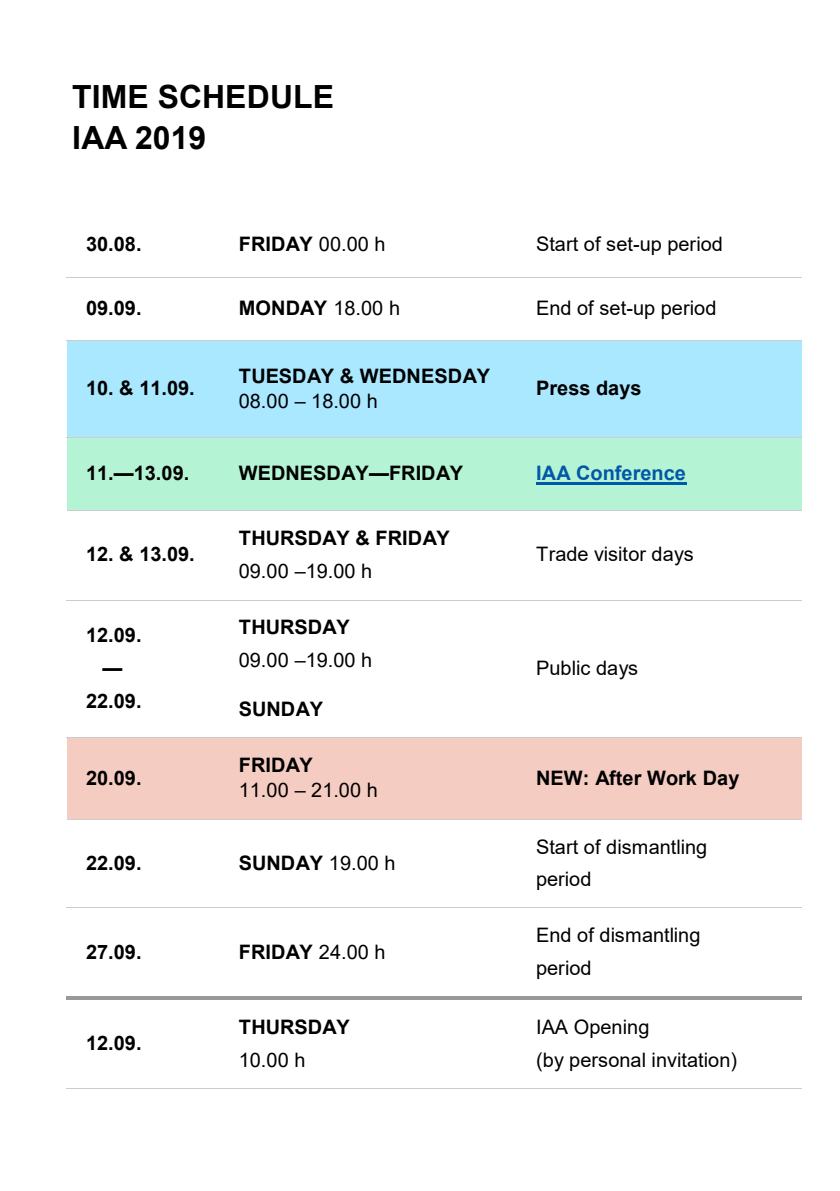
<style>
.page{position:relative;width:840px;height:1191px;background:#fff}
.page>*{position:absolute;margin:0;border:0;box-sizing:border-box;transform-origin:0 0}
.t1{font:700 32px/41.2px "Arial";color:#000}
.t2{font:700 20px/32.6px "Arial";color:#000}
.t3{font:20px/32.6px "Arial";color:#000}
.t4{font:700 20px "Arial";color:#0157a8}
.s1{font-weight:400}
.s2{font-weight:700}
</style>
<div class="page">
<div style="left:67px;top:340px;width:152px;height:97px;background:#a9e8ff"></div>
<div style="left:219px;top:340px;width:297px;height:97px;background:#a9e8ff"></div>
<div style="left:516px;top:340px;width:285px;height:97px;background:#a9e8ff"></div>
<div style="left:67px;top:437px;width:152px;height:73px;background:#b4f4d4"></div>
<div style="left:219px;top:437px;width:297px;height:73px;background:#b4f4d4"></div>
<div style="left:516px;top:437px;width:285px;height:73px;background:#b4f4d4"></div>
<hr style="left:535px;top:482px;width:150px;height:2px;background:#0157a8">
<div style="left:67px;top:737px;width:152px;height:82px;background:#f5ccc2"></div>
<div style="left:219px;top:737px;width:297px;height:82px;background:#f5ccc2"></div>
<div style="left:516px;top:737px;width:285px;height:82px;background:#f5ccc2"></div>
<hr style="left:67px;top:277px;width:734px;height:1px;background:#ccc">
<hr style="left:67px;top:340px;width:734px;height:1px;background:#ccc">
<hr style="left:67px;top:437px;width:734px;height:1px;background:#ccc">
<hr style="left:67px;top:510px;width:152px;height:1px;background:#ccc">
<hr style="left:67px;top:600px;width:734px;height:1px;background:#ccc">
<hr style="left:219px;top:510px;width:297px;height:1px;background:#ccc">
<hr style="left:516px;top:510px;width:285px;height:1px;background:#ccc">
<hr style="left:67px;top:737px;width:734px;height:1px;background:#ccc">
<hr style="left:67px;top:818px;width:152px;height:1px;background:#ccc">
<hr style="left:67px;top:907px;width:734px;height:1px;background:#ccc">
<hr style="left:219px;top:818px;width:297px;height:1px;background:#ccc">
<hr style="left:516px;top:818px;width:285px;height:1px;background:#ccc">
<hr style="left:67px;top:996px;width:734px;height:3px;background:#999">
<hr style="left:67px;top:1087px;width:734px;height:1px;background:#ccc">
<p class="t1" style="left:72px;top:76px;width:263px">TIME SCHEDULE<br>IAA 2019</p>
<p class="t2" style="left:86px;top:228px;width:57px">30.08.</p>
<p class="t2" style="left:239px;top:228px;width:148px">FRIDAY <span class="s1">00.00 h</span></p>
<p class="t3" style="left:536px;top:228px;width:188px">Start of set-up period</p>
<p class="t2" style="left:86px;top:292px;width:57px">09.09.</p>
<p class="t2" style="left:239px;top:292px;width:163px">MONDAY <span class="s1">18.00 h</span></p>
<p class="t3" style="left:536px;top:292px;width:182px">End of set-up period</p>
<p class="t2" style="left:86px;top:372px;width:110px">10. &amp; 11.09.</p>
<p class="t2" style="left:239px;top:363px;width:253px;line-height:25px">TUESDAY &amp; WEDNESDAY<br><span class="s1">08.00 – 18.00 h</span></p>
<p class="t2" style="left:536px;top:372px;width:107px">Press days</p>
<p class="t2" style="left:86px;top:457px;width:105px">11.—13.09.</p>
<p class="t2" style="left:239px;top:457px;width:226px">WEDNESDAY—FRIDAY</p>
<p class="t4" style="left:536px;top:462px;width:151px">IAA Conference</p>
<p class="t2" style="left:86px;top:538px;width:110px">12. &amp; 13.09.</p>
<p class="t2" style="left:239px;top:522px;width:212px">THURSDAY &amp; FRIDAY<br><span class="s1">09.00 –19.00 h</span></p>
<p class="t2" style="left:86px;top:619px;width:57px;text-align:center">12.09. —<br>22.09.</p>
<p class="t3" style="left:239px;top:611px;width:135px"><span class="s2">THURSDAY<br></span>09.00 –19.00 h</p>
<p class="t2" style="left:239px;top:692px;width:86px">SUNDAY</p>
<p class="t2" style="left:86px;top:761px;width:57px">20.09.</p>
<p class="t2" style="left:239px;top:749px;width:75px">FRIDAY</p>
<p class="t3" style="left:239px;top:774px;width:140px">11.00 – 21.00 h</p>
<p class="t2" style="left:86px;top:846px;width:57px">22.09.</p>
<p class="t2" style="left:239px;top:846px;width:158px">SUNDAY <span class="s1">19.00 h</span></p>
<p class="t2" style="left:86px;top:935px;width:57px">27.09.</p>
<p class="t2" style="left:239px;top:935px;width:148px">FRIDAY <span class="s1">24.00 h</span></p>
<p class="t3" style="left:536px;top:538px;width:159px">Trade visitor days</p>
<p class="t3" style="left:536px;top:652px;width:103px">Public days</p>
<p class="t2" style="left:536px;top:761px;width:205px">NEW: After Work Day</p>
<p class="t3" style="left:536px;top:830px;width:172px">Start of dismantling</p>
<p class="t3" style="left:536px;top:863px;width:57px">period</p>
<p class="t3" style="left:536px;top:919px;width:166px">End of dismantling</p>
<p class="t3" style="left:536px;top:952px;width:57px">period</p>
<p class="t2" style="left:86px;top:1027px;width:57px">12.09.</p>
<p class="t2" style="left:239px;top:1010px;width:112px">THURSDAY<br><span class="s1">10.00 h</span></p>
<p class="t3" style="left:536px;top:1010px;width:115px">IAA Opening</p>
<p class="t3" style="left:536px;top:1043px;width:202px">(by personal invitation)</p>
</div>
